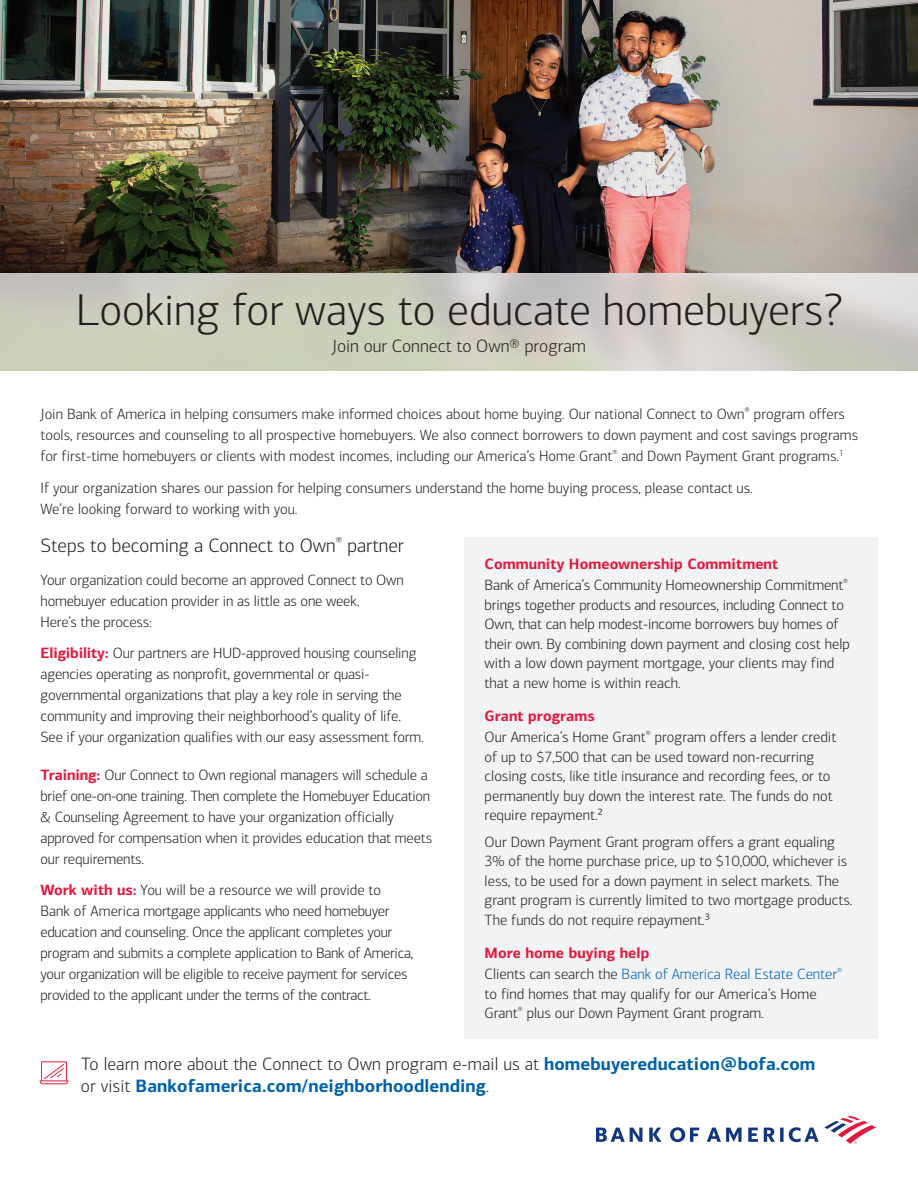
<style>
.page{position:relative;width:918px;height:1188px;background:#fff}
.page>*{position:absolute;margin:0;border:0;box-sizing:border-box;transform-origin:0 0}
.t1{font:300 45px "Connections";color:#231f20}
.t2{font:300 19.5px "Connections";color:#231f20}
.t3{font:700 18px/22.5px "Connections";letter-spacing:.005em;color:#0161ab}
.t4{font:300 18px "Connections";color:#231f20}
.t5{font:300 15px/19.5px "Connections";color:#231f20}
.t6{font:300 15px/21px "Connections";letter-spacing:-.02em;color:#231f20}
.t7{font:700 15px "Connections";letter-spacing:.005em;color:#e4183e}
.s1{font-weight:700;color:#e4183e}
.s2{color:#0161ab}
.s3{font-weight:300;color:#231f20}
</style>
<div class="page">
<img style="left:0;top:0;width:918px;height:273px">
<svg style="left:596px;top:1116px;width:280px;height:28px"></svg>
<div style="left:464px;top:537px;width:414px;height:502px;background:#f2f3f4"></div>
<svg style="left:0;top:273px;width:918px;height:98px;background:#cecdc2"></svg>
<svg style="left:40px;top:1061px;width:28px;height:23px"></svg>
<h1 class="t1" style="left:76px;top:284px;width:768px">Looking for ways to educate homebuyers?</h1>
<p class="t4" style="left:332px;top:336px;width:255px">Join our Connect to Own® program</p>
<p class="t5" style="left:40px;top:404px;width:819px;line-height:21px">Join Bank of America in helping consumers make informed choices about home buying. Our national Connect to Own<sup>®</sup> program offers tools, resources and counseling to all prospective homebuyers. We also connect borrowers to down payment and cost savings programs for first-time homebuyers or clients with modest incomes, including our America’s Home Grant<sup>®</sup> and Down Payment Grant programs.<sup>1</sup></p>
<p class="t5" style="left:40px;top:478px;width:714px;line-height:21px">If your organization shares our passion for helping consumers understand the home buying process, please contact us.<br>We’re looking forward to working with you.</p>
<h2 class="t2" style="left:40px;top:534px;width:365px">Steps to becoming a Connect to Own<sup>®</sup> partner</h2>
<p class="t5" style="left:40px;top:569px;width:365px;line-height:21px">Your organization could become an approved Connect to Own homebuyer education provider in as little as one week.<br>Here’s the process:</p>
<p class="t5" style="left:40px;top:643px;width:385px;line-height:21px"><span class="s1">Eligibility:</span> Our partners are HUD-approved housing counseling agencies operating as nonprofit, governmental or quasi&shy;governmental organizations that play a key role in serving the community and improving their neighborhood’s quality of life.<br>See if your organization qualifies with our easy assessment form.</p>
<p class="t5" style="left:40px;top:764px;width:393px;line-height:21px"><span class="s1">Training:</span> Our Connect to Own regional managers will schedule a brief one-on-one training. Then complete the Homebuyer Education &amp; Counseling Agreement to have your organization officially approved for compensation when it provides education that meets our requirements.</p>
<p class="t6" style="left:40px;top:880px;width:374px"><span class="s1">Work with us:</span> You will be a resource we will provide to Bank of America mortgage applicants who need homebuyer education and counseling. Once the applicant completes your program and submits a complete application to Bank of America, your organization will be eligible to receive payment for services provided to the applicant under the terms of the contract.</p>
<h3 class="t7" style="left:485px;top:554px;width:295px">Community Homeownership Commitment</h3>
<p class="t5" style="left:485px;top:576px;width:367px">Bank of America’s Community Homeownership Commitment<sup>® </sup>brings together products and resources, including Connect to Own, that can help modest-income borrowers buy homes of their own. By combining down payment and closing cost help with a low down payment mortgage, your clients may find that a new home is within reach.</p>
<h3 class="t7" style="left:485px;top:706px;width:112px">Grant programs</h3>
<p class="t5" style="left:485px;top:728px;width:353px">Our America’s Home Grant<sup>®</sup> program offers a lender credit of up to $7,500 that can be used toward non-recurring closing costs, like title insurance and recording fees, or to permanently buy down the interest rate. The funds do not require repayment.²</p>
<p class="t5" style="left:485px;top:832px;width:369px">Our Down Payment Grant program offers a grant equaling 3% of the home purchase price, up to $10,000, whichever is less, to be used for a down payment in select markets. The grant program is currently limited to two mortgage products.<br>The funds do not require repayment.³</p>
<h3 class="t7" style="left:485px;top:943px;width:166px">More home buying help</h3>
<p class="t5" style="left:485px;top:965px;width:359px">Clients can search the <span class="s2">Bank of America Real Estate Center</span><sup>® </sup>to find homes that may qualify for our America’s Home<br>Grant<sup>®</sup> plus our Down Payment Grant program.</p>
<p class="t3" style="left:81px;top:1052px;width:736px"><span class="s3">To learn more about the Connect to Own program e-mail us at</span> homebuyereducation@bofa.com <span class="s3">or visit</span> Bankofamerica.com/neighborhoodlending<span class="s3">.</span></p>
</div>
